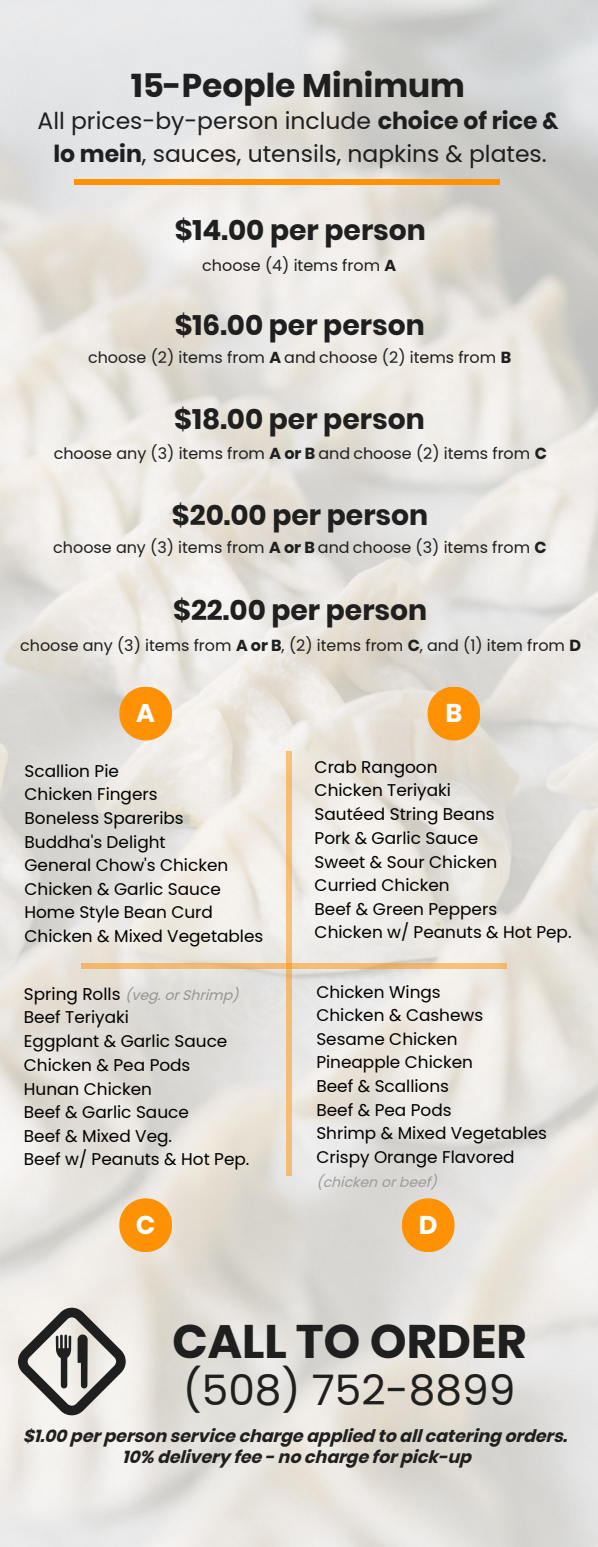
<style>
.page{position:relative;width:598px;height:1547px;background:#fff}
.page>*{position:absolute;margin:0;border:0;box-sizing:border-box;transform-origin:0 0}
.t1{font:700 46.88px "Poppins";color:#1f1f1f}
.t2{font:42.19px "Poppins";color:#1f1f1f}
.t3{font:700 32.81px "Poppins";color:#1f1f1f}
.t4{font:700 28.12px "Poppins";color:#1f1f1f}
.t5{font:700 25.69px "Poppins";color:#fff}
.t6{font:23.44px/32.8px "Poppins";color:#1f1f1f;text-align:center}
.t7{font:italic 700 17.38px/21.6px "Poppins";color:#1f1f1f;text-align:center}
.t8{font:16.88px/23.6px "Poppins";color:#000}
.t9{font:15.94px "Poppins";color:#1f1f1f}
.t10{font:italic 14.06px "Poppins";color:#949494}
.t11{font:italic 14.06px "Poppins";color:#9c9c9c}
.s1{font-weight:700}
.s2{font-style:normal;font-size:16.88px;color:#000}
</style>
<div class="page">
<img style="left:0;top:0;width:597px;height:1547px">
<div style="left:74px;top:180px;width:425px;height:5px;background:#fe9104"></div>
<svg style="left:18px;top:1308px;width:108px;height:107px;background:#aeaca9"></svg>
<svg style="left:119px;top:687px;width:53px;height:53px;background:#f9a231"></svg>
<div style="left:82px;top:963px;width:424px;height:6px;background:#f2bb74"></div>
<div style="left:286px;top:751px;width:5px;height:425px;background:#f4bd77"></div>
<svg style="left:119px;top:1198px;width:53px;height:54px;background:#f9a333"></svg>
<svg style="left:427px;top:687px;width:53px;height:53px;background:#f7a02e"></svg>
<svg style="left:402px;top:1198px;width:52px;height:54px;background:#f7a02f"></svg>
<h3 class="t3" style="left:131px;top:62px;width:335px">15-People Minimum</h3>
<h3 class="t6" style="left:38px;top:106px;width:522px">All prices-by-person include <span class="s1">choice of rice &amp; lo mein</span>, sauces, utensils, napkins &amp; plates.</h3>
<h3 class="t4" style="left:175px;top:210px;width:252px">$14.00 per person</h3>
<p class="t9" style="left:202px;top:258px;width:195px">choose (4) items from <span class="s1">A</span></p>
<h3 class="t4" style="left:175px;top:305px;width:251px">$16.00 per person</h3>
<p class="t9" style="left:88px;top:351px;width:424px">choose (2) items from <span class="s1">A</span> and choose (2) items from <span class="s1">B</span></p>
<h3 class="t4" style="left:174px;top:400px;width:252px">$18.00 per person</h3>
<p class="t9" style="left:54px;top:446px;width:494px">choose any (3) items from <span class="s1">A or B</span> and choose (2) items from <span class="s1">C</span></p>
<h3 class="t4" style="left:172px;top:495px;width:258px">$20.00 per person</h3>
<p class="t9" style="left:53px;top:541px;width:494px">choose any (3) items from <span class="s1">A or B</span> and choose (3) items from <span class="s1">C</span></p>
<h3 class="t4" style="left:173px;top:590px;width:255px">$22.00 per person</h3>
<p class="t9" style="left:20px;top:638px;width:562px">choose any (3) items from <span class="s1">A or B</span>, (2) items from <span class="s1">C</span>, and (1) item from <span class="s1">D</span></p>
<h3 class="t5" style="left:136px;top:695px;width:20px">A</h3>
<p class="t8" style="left:25px;top:760px;width:240px">Scallion Pie<br>Chicken Fingers<br>Boneless Spareribs<br>Buddha's Delight<br>General Chow's Chicken<br>Chicken &amp; Garlic Sauce<br>Home Style Bean Curd<br>Chicken &amp; Mixed Vegetables</p>
<p class="t10" style="left:24px;top:989px;width:220px"><span class="s2">Spring Rolls</span> (veg.orShrimp)</p>
<p class="t8" style="left:24px;top:1006px;width:227px">Beef Teriyaki<br>Eggplant &amp; Garlic Sauce<br>Chicken &amp; Pea Pods<br>Hunan Chicken<br>Beef &amp; Garlic Sauce<br>Beef &amp; Mixed Veg.<br>Beef w/ Peanuts &amp; Hot Pep.</p>
<h3 class="t5" style="left:136px;top:1207px;width:21px">C</h3>
<h3 class="t5" style="left:445px;top:695px;width:18px">B</h3>
<p class="t8" style="left:314px;top:756px;width:258px">Crab Rangoon<br>Chicken Teriyaki<br>Sautéed String Beans<br>Pork &amp; Garlic Sauce<br>Sweet &amp; Sour Chicken<br>Curried Chicken<br>Beef &amp; Green Peppers<br>Chicken w/ Peanuts &amp; Hot Pep.</p>
<p class="t8" style="left:316px;top:981px;width:232px">Chicken Wings<br>Chicken &amp; Cashews<br>Sesame Chicken<br>Pineapple Chicken<br>Beef &amp; Scallions<br>Beef &amp; Pea Pods<br>Shrimp &amp; Mixed Vegetables<br>Crispy Orange Flavored</p>
<p class="t11" style="left:316px;top:1175px;width:125px">(chicken orbeef)</p>
<h3 class="t5" style="left:418px;top:1207px;width:20px">D</h3>
<h1 class="t1" style="left:172px;top:1309px;width:355px">CALL TO ORDER</h1>
<h2 class="t2" style="left:183px;top:1371px;width:334px">(508) 752-8899</h2>
<p class="t7" style="left:23px;top:1425px;width:551px">$1.00 per person service charge applied to all catering orders.<br>10% delivery fee - no charge for pick-up</p>
</div>
